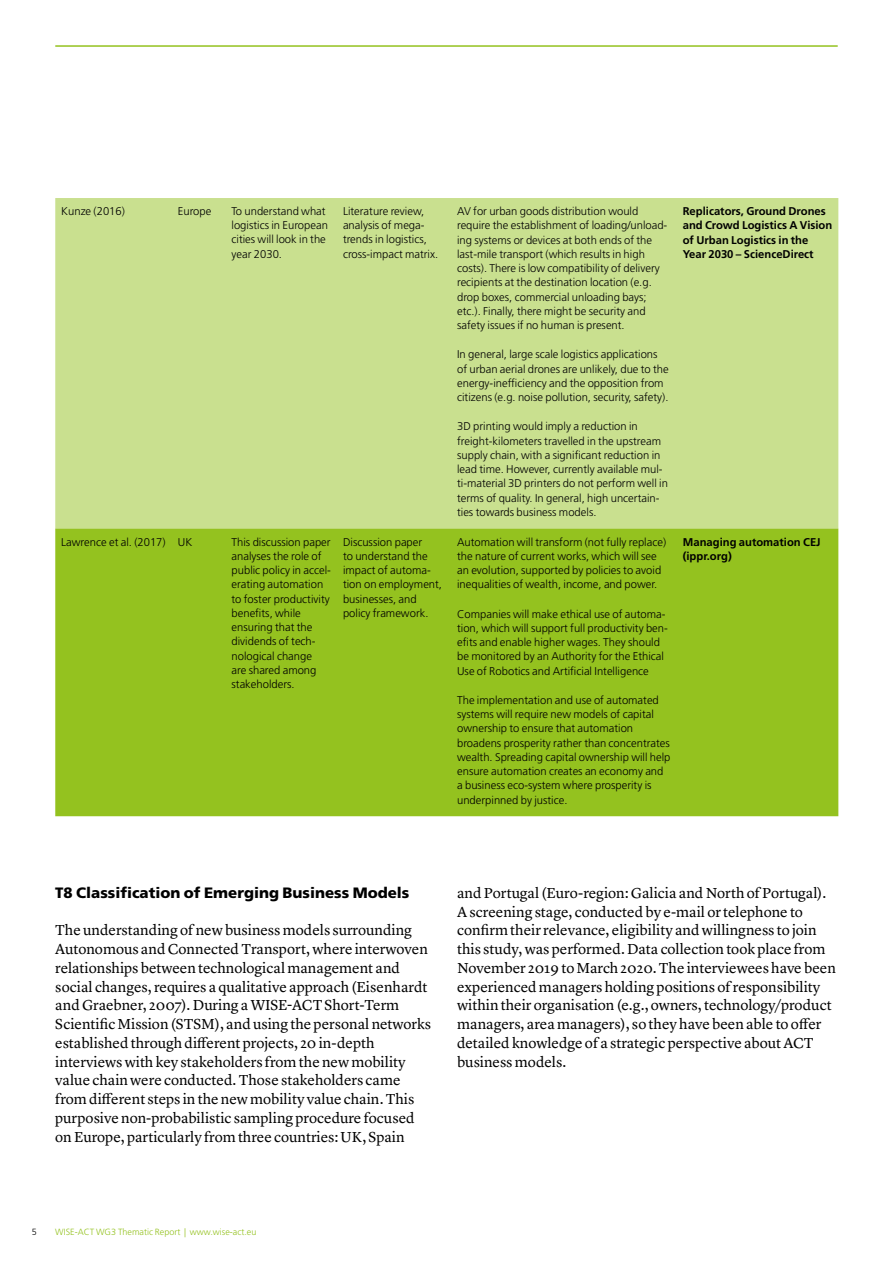
<style>
.page{position:relative;width:893px;height:1263px;background:#fff}
.page>*{position:absolute;margin:0;border:0;box-sizing:border-box;transform-origin:0 0}
.t1{font:15px/18.8px "Lyon Text";color:#000}
.t2{font:900 15px "Frutiger LT Std";color:#000}
.t3{font:300 11.25px/14.2px "Frutiger LT Std";color:#000}
.t4{font:700 11.25px/14.2px "Frutiger LT Std";color:#000}
.t5{font:300 9px "Frutiger LT Std";color:#94c21f}
.t6{font:300 9px "Frutiger LT Std";color:#000}
</style>
<div class="page">
<hr style="left:55px;top:45px;width:783px;height:2px;background:#94c21f">
<div style="left:55px;top:198px;width:783px;height:330px;background:#c9e08f"></div>
<div style="left:55px;top:528px;width:783px;height:288px;background:#94c21f"></div>
<p class="t3" style="left:61px;top:204px;width:65px">Kunze (2016)</p>
<p class="t3" style="left:178px;top:204px;width:35px">Europe</p>
<p class="t3" style="left:232px;top:204px;width:98px">To understand what logistics in European cities will look in the year 2030.</p>
<p class="t3" style="left:343px;top:204px;width:97px">Literature review, analysis of mega&shy;trends in logistics, cross-impact matrix.</p>
<p class="t3" style="left:457px;top:204px;width:212px">AV for urban goods distribution would require the establishment of loading/unload&shy;ing systems or devices at both ends of the last-mile transport (which results in high costs). There is low compatibility of delivery recipients at the destination location (e.g. drop boxes, commercial unloading bays; etc.). Finally, there might be security and safety issues if no human is present.</p>
<p class="t3" style="left:457px;top:347px;width:213px">In general, large scale logistics applications of urban aerial drones are unlikely, due to the energy-inefficiency and the opposition from citizens (e.g. noise pollution, security, safety).</p>
<p class="t3" style="left:457px;top:419px;width:212px">3D printing would imply a reduction in freight-kilometers travelled in the upstream supply chain, with a significant reduction in lead time. However, currently available mul&shy;ti-material 3D printers do not perform well in terms of quality. In general, high uncertain&shy;ties towards business models.</p>
<p class="t3" style="left:61px;top:535px;width:132px">Lawrence et al. (2017) UK</p>
<p class="t3" style="left:232px;top:535px;width:101px">This discussion paper analyses the role of public policy in accel&shy;erating automation to foster productivity benefits, while ensuring that the dividends of tech&shy;nological change<br>are shared among stakeholders.</p>
<p class="t3" style="left:343px;top:535px;width:101px">Discussion paper<br>to understand the impact of automa&shy;tion on employment, businesses, and policy framework.</p>
<p class="t3" style="left:457px;top:535px;width:211px">Automation will transform (not fully replace) the nature of current works, which will see an evolution, supported by policies to avoid inequalities of wealth, income, and power.</p>
<p class="t3" style="left:457px;top:607px;width:212px">Companies will make ethical use of automa&shy;tion, which will support full productivity ben&shy;efits and enable higher wages. They should be monitored by an Authority for the Ethical Use of Robotics and Artificial Intelligence</p>
<p class="t3" style="left:457px;top:693px;width:215px">The implementation and use of automated systems will require new models of capital ownership to ensure that automation broadens prosperity rather than concentrates wealth. Spreading capital ownership will help ensure automation creates an economy and a business eco-system where prosperity is underpinned by justice.</p>
<p class="t4" style="left:683px;top:204px;width:151px">Replicators, Ground Drones and Crowd Logistics A Vision of Urban Logistics in the<br>Year 2030 – ScienceDirect</p>
<p class="t4" style="left:683px;top:535px;width:139px">Managing automation CEJ (ippr.org)</p>
<h1 class="t2" style="left:55px;top:883px;width:356px">T8 Classification of Emerging Business Models</h1>
<p class="t1" style="left:55px;top:920px;width:377px">The understanding of new business models surrounding Autonomous and Connected Transport, where interwoven relationships between technological management and social changes, requires a qualitative approach (Eisenhardt and Graebner, 2007). During a WISE-ACT Short-Term Scientific Mission (STSM), and using the personal networks established through different projects, 20 in-depth interviews with key stakeholders from the new mobility value chain were conducted. Those stakeholders came from different steps in the new mobility value chain. This purposive non-probabilistic sampling procedure focused on Europe, particularly from three countries: UK, Spain</p>
<p class="t1" style="left:457px;top:882px;width:380px">and Portugal (Euro-region: Galicia and North of Portugal).<br>A screening stage, conducted by e-mail or telephone to confirm their relevance, eligibility and willingness to join this study, was performed. Data collection took place from November 2019 to March 2020. The interviewees have been experienced managers holding positions of responsibility within their organisation (e.g., owners, technology/product managers, area managers), so they have been able to offer detailed knowledge of a strategic perspective about ACT business models.</p>
<p class="t6" style="left:32px;top:1226px;width:7px">5</p>
<p class="t5" style="left:55px;top:1226px;width:203px">WISE-ACT WG3 Thematic Report | www.wise-act.eu</p>
</div>
